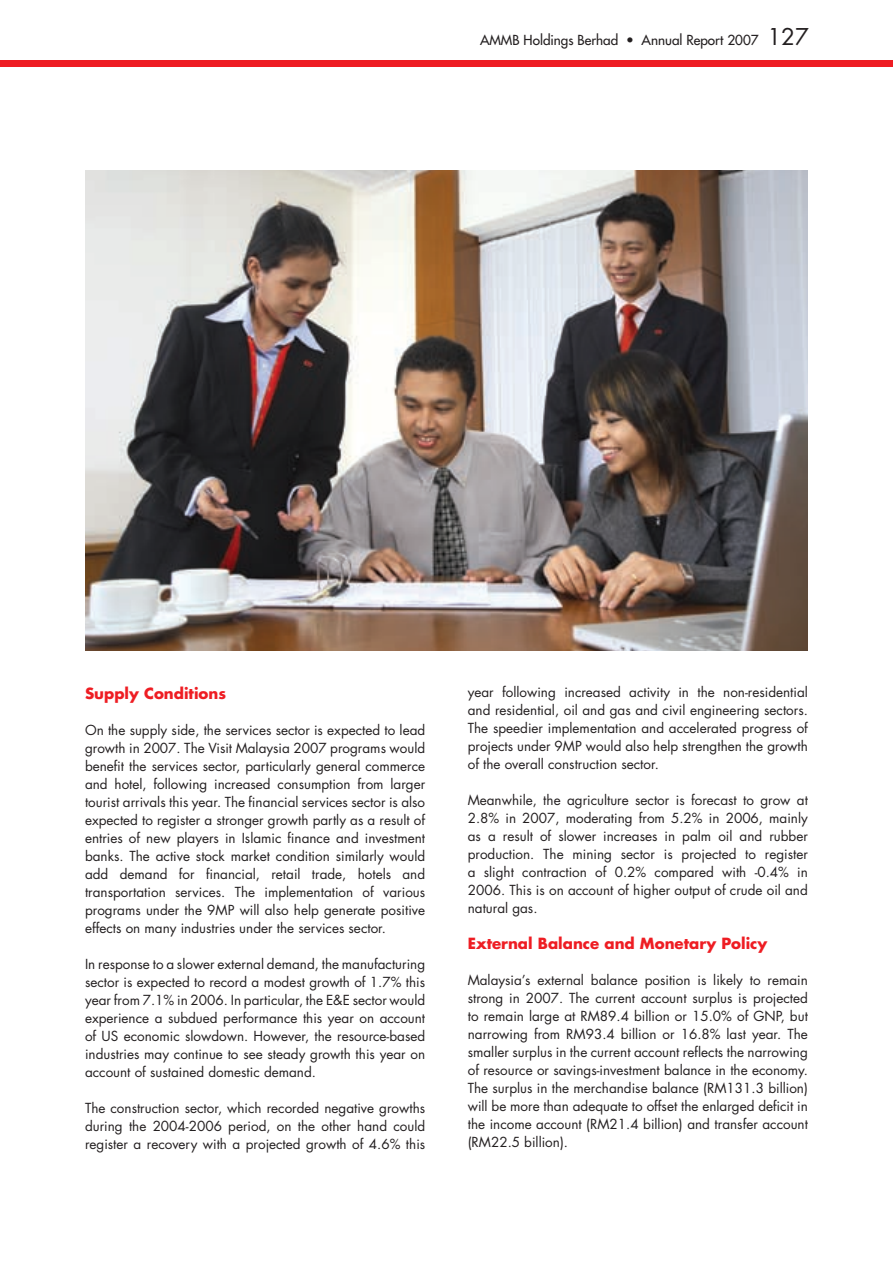
<style>
.page{position:relative;width:893px;height:1263px;background:#fff}
.page>*{position:absolute;margin:0;border:0;box-sizing:border-box;transform-origin:0 0}
.t1{font:700 15px "Futura";color:#ee1d23}
.t2{font:13.5px/18px "Futura";color:#231f20;text-align:justify}
.t3{font:13.5px "Futura";color:#231f20}
.s1{font-size:22.5px}
</style>
<div class="page">
<div style="left:0;top:60px;width:893px;height:6px;background:#ee1d23"></div>
<img style="left:85px;top:170px;width:723px;height:481px">
<p class="t3" style="left:480px;top:31px;width:330px">AMMB Holdings Berhad • Annual Report 2007 <span class="s1">127</span></p>
<p class="t1" style="left:85px;top:683px;width:143px">Supply Conditions</p>
<p class="t2" style="left:85px;top:721px;width:342px">On the supply side, the services sector is expected to lead growth in 2007. The Visit Malaysia 2007 programs would benefit the services sector, particularly general commerce and hotel, following increased consumption from larger tourist arrivals this year. The financial services sector is also expected to register a stronger growth partly as a result of entries of new players in Islamic finance and investment banks. The active stock market condition similarly would add demand for financial, retail trade, hotels and transportation services. The implementation of various programs under the 9MP will also help generate positive effects on many industries under the services sector.</p>
<p class="t2" style="left:85px;top:955px;width:342px">In response to a slower external demand, the manufacturing sector is expected to record a modest growth of 1.7% this year from 7.1% in 2006. In particular, the E&amp;E sector would experience a subdued performance this year on account of US economic slowdown. However, the resource-based industries may continue to see steady growth this year on account of sustained domestic demand.</p>
<p class="t2" style="left:85px;top:1099px;width:342px">The construction sector, which recorded negative growths during the 2004-2006 period, on the other hand could register a recovery with a projected growth of 4.6% this</p>
<p class="t2" style="left:468px;top:683px;width:342px">year following increased activity in the non-residential and residential, oil and gas and civil engineering sectors.<br>The speedier implementation and accelerated progress of projects under 9MP would also help strengthen the growth of the overall construction sector.</p>
<p class="t2" style="left:468px;top:791px;width:342px">Meanwhile, the agriculture sector is forecast to grow at 2.8% in 2007, moderating from 5.2% in 2006, mainly as a result of slower increases in palm oil and rubber production. The mining sector is projected to register a slight contraction of 0.2% compared with -0.4% in 2006. This is on account of higher output of crude oil and natural gas.</p>
<p class="t1" style="left:468px;top:933px;width:301px">External Balance and Monetary Policy</p>
<p class="t2" style="left:468px;top:971px;width:342px">Malaysia’s external balance position is likely to remain strong in 2007. The current account surplus is projected to remain large at RM89.4 billion or 15.0% of GNP, but narrowing from RM93.4 billion or 16.8% last year. The smaller surplus in the current account reflects the narrowing of resource or savings-investment balance in the economy.<br>The surplus in the merchandise balance (RM131.3 billion) will be more than adequate to offset the enlarged deficit in the income account (RM21.4 billion) and transfer account (RM22.5 billion).</p>
</div>
